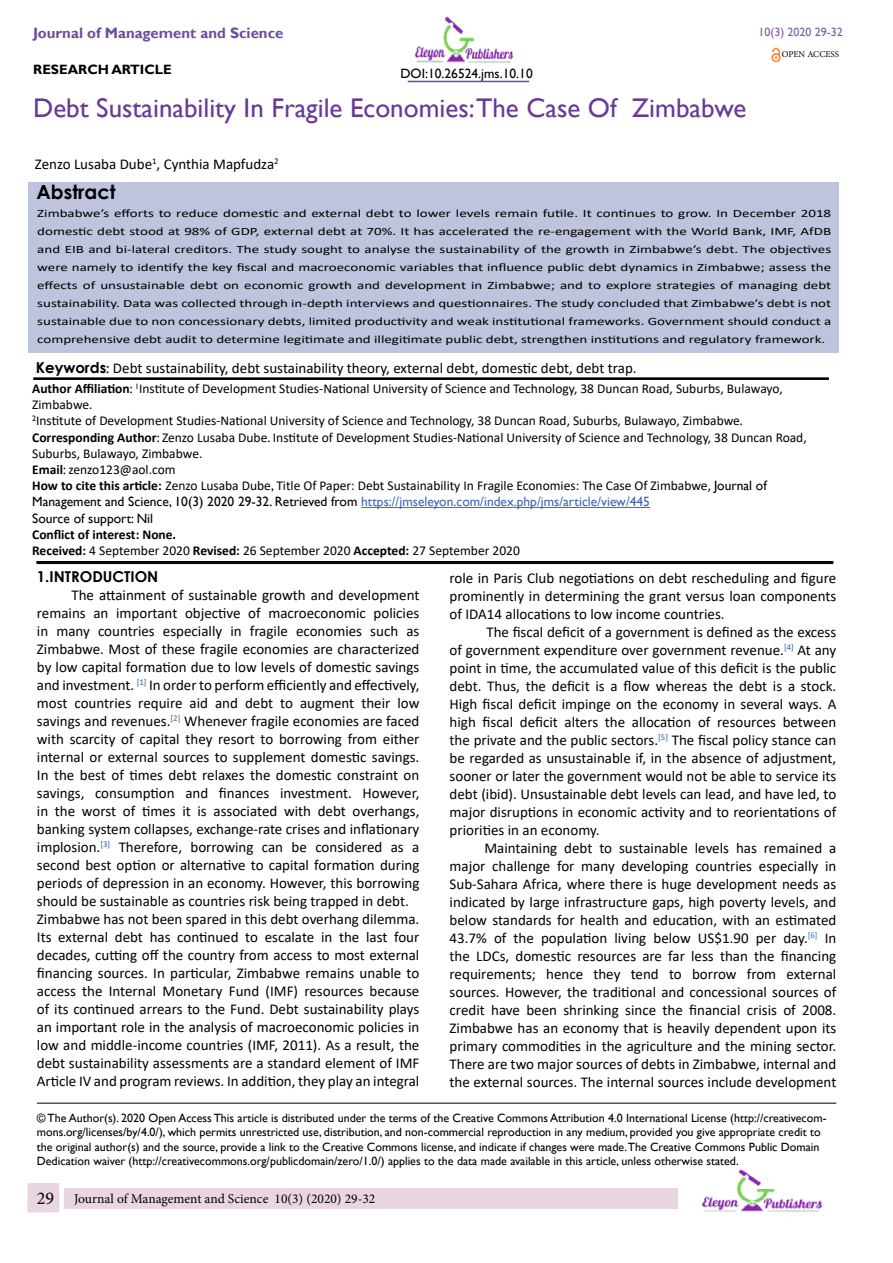
<style>
.page{position:relative;width:893px;height:1263px;background:#fff}
.page>*{position:absolute;margin:0;border:0;box-sizing:border-box;transform-origin:0 0}
.t1{font:27px "Gill Sans";color:#683a96}
.t2{font:700 19.5px "Century Gothic";color:#000}
.t3{font:15px/18px "Calibri";color:#000;text-align:justify}
.t4{font:700 15px "Gill Sans";color:#6b4fa0}
.t5{font:700 15px "Century Gothic";color:#000}
.t6{font:13.5px/16.2px "Calibri";color:#000}
.t7{font:13.5px "Minion Pro";color:#000}
.t8{font:13.5px "Gill Sans";color:#000}
.t9{font:700 13.5px "Calibri";color:#000}
.t10{font:700 13.5px "Gill Sans";color:#000}
.t11{font:12px/14.4px "Gill Sans";color:#000}
.t12{font:12px "Gill Sans";color:#7d58a5}
.t13{font:11.25px/18px "Calibri";color:#000;text-align:justify;scale:1.33 1}
.t14{font:9px "Minion Pro";color:#000}
.s1{font-family:"Century Gothic";font-weight:700}
.s2{font-family:"Gill Sans"}
.s3{font-weight:700}
.s4{font-family:"Gill Sans";color:#3f66b0}
.s5{font-size:18px}
</style>
<div class="page">
<img style="left:701px;top:1170px;width:122px;height:42px">
<div style="left:58px;top:1188px;width:620px;height:20px;background:#ead6e3"></div>
<div style="left:23px;top:1178px;width:41px;height:39px;background:#ead6e3;border:4px solid #fff"></div>
<div style="left:29px;top:182px;width:810px;height:170px;background:#bec3de"></div>
<hr style="left:361px;top:507px;width:289px;height:1px;background:#3f66b0">
<hr style="left:33px;top:378px;width:796px;height:1px;background:#000">
<hr style="left:33px;top:379px;width:796px;height:1px;background:#000">
<hr style="left:37px;top:561px;width:796px;height:1px;background:#000">
<hr style="left:37px;top:563px;width:796px;height:1px;background:#000">
<hr style="left:37px;top:562px;width:796px;height:1px;background:#000">
<hr style="left:408px;top:81px;width:121px;height:1px;background:#425aa9">
<img style="left:771px;top:47px;width:10px;height:16px">
<hr style="left:37px;top:1103px;width:799px;height:1px;background:#000">
<img style="left:414px;top:16px;width:100px;height:47px">
<p class="t4" style="left:33px;top:24px;width:252px">Journal of Management and Science</p>
<p class="t10" style="left:33px;top:61px;width:140px">RESEARCH ARTICLE</p>
<p class="t1" style="left:33px;top:92px;width:715px">Debt Sustainability In Fragile Economies:The Case Of Zimbabwe</p>
<p class="t8" style="left:400px;top:66px;width:134px">DOI:10.26524.jms.10.10</p>
<p class="t3" style="left:35px;top:154px;width:245px">Zenzo Lusaba Dube<sup>1</sup>, Cynthia Mapfudza<sup>2</sup></p>
<p class="t2" style="left:36px;top:177px;width:81px">Abstract</p>
<p class="t12" style="left:758px;top:25px;width:86px">10(3) 2020 29-32</p>
<p class="t14" style="left:782px;top:48px;width:59px">OPEN ACCESS</p>
<p class="t13" style="left:37px;top:203px;width:598px">Zimbabwe’s efforts to reduce domestic and external debt to lower levels remain futile. It continues to grow. In December 2018 domestic debt stood at 98% of GDP, external debt at 70%. It has accelerated the re-engagement with the World Bank, IMF, AfDB and EIB and bi-lateral creditors. The study sought to analyse the sustainability of the growth in Zimbabwe’s debt. The objectives were namely to identify the key fiscal and macroeconomic variables that influence public debt dynamics in Zimbabwe; assess the effects of unsustainable debt on economic growth and development in Zimbabwe; and to explore strategies of managing debt sustainability. Data was collected through in-depth interviews and questionnaires. The study concluded that Zimbabwe’s debt is not sustainable due to non concessionary debts, limited productivity and weak institutional frameworks. Government should conduct a comprehensive debt audit to determine legitimate and illegitimate public debt, strengthen institutions and regulatory framework.</p>
<p class="t3" style="left:36px;top:359px;width:602px"><span class="s1">Keywords</span><span class="s2">:</span> Debt sustainability, debt sustainability theory, external debt, domestic debt, debt trap.</p>
<p class="t6" style="left:32px;top:380px;width:752px"><span class="s3">Author Affiliation</span><span class="s2">:</span> <sup>1</sup>Institute of Development Studies-National University of Science and Technology, 38 Duncan Road, Suburbs, Bulawayo,<br>Zimbabwe.</p>
<p class="t6" style="left:32px;top:412px;width:712px"><sup>2</sup>Institute of Development Studies-National University of Science and Technology, 38 Duncan Road, Suburbs, Bulawayo, Zimbabwe<span class="s2">.</span></p>
<p class="t6" style="left:32px;top:429px;width:776px"><span class="s3">Corresponding Author</span><span class="s2">:</span> Zenzo Lusaba Dube<span class="s2">.</span> Institute of Development Studies-National University of Science and Technology, 38 Duncan Road,<br>Suburbs, Bulawayo, Zimbabwe.</p>
<p class="t6" style="left:32px;top:461px;width:145px"><span class="s3">Email</span><span class="s2">:</span> zenzo123@aol.com</p>
<p class="t6" style="left:32px;top:477px;width:736px"><span class="s3">How to cite this article:</span> Zenzo Lusaba Dube<span class="s2">,</span> Title Of Paper: Debt Sustainability In Fragile Economies: The Case Of Zimbabwe, <span class="s2">Journal of<br>Management and Science, 10(3) 2020 29-32. Retrieved from</span> <span class="s4">https://jmseleyon.com/index.php/jms/article/view/445</span></p>
<p class="t8" style="left:32px;top:510px;width:122px">Source of support: Nil</p>
<p class="t9" style="left:32px;top:525px;width:146px">Conflict of interest: None.</p>
<p class="t6" style="left:32px;top:542px;width:489px"><span class="s3">Received:</span> 4 September 2020 <span class="s3">Revised:</span> 26 September 2020 <span class="s3">Accepted:</span> 27 September 2020</p>
<p class="t5" style="left:37px;top:565px;width:123px">1.INTRODUCTION</p>
<p class="t3" style="left:37px;top:585px;width:384px;text-indent:35px">The attainment of sustainable growth and development remains an important objective of macroeconomic policies in many countries especially in fragile economies such as Zimbabwe. Most of these fragile economies are characterized by low capital formation due to low levels of domestic savings and investment. <sup>[1]</sup> In order to perform efficiently and effectively, most countries require aid and debt to augment their low savings and revenues.<sup>[2]</sup> Whenever fragile economies are faced with scarcity of capital they resort to borrowing from either internal or external sources to supplement domestic savings.<br>In the best of times debt relaxes the domestic constraint on savings, consumption and finances investment. However, in the worst of times it is associated with debt overhangs, banking system collapses, exchange-rate crises and inflationary implosion.<sup>[3]</sup> Therefore, borrowing can be considered as a second best option or alternative to capital formation during periods of depression in an economy. However, this borrowing should be sustainable as countries risk being trapped in debt.</p>
<p class="t3" style="left:37px;top:909px;width:384px">Zimbabwe has not been spared in this debt overhang dilemma.<br>Its external debt has continued to escalate in the last four decades, cutting off the country from access to most external financing sources. In particular, Zimbabwe remains unable to access the Internal Monetary Fund (IMF) resources because of its continued arrears to the Fund. Debt sustainability plays an important role in the analysis of macroeconomic policies in low and middle-income countries (IMF, 2011). As a result, the debt sustainability assessments are a standard element of IMF Article IV and program reviews. In addition, they play an integral</p>
<p class="t11" style="left:37px;top:1111px;width:791px">© The Author(s). 2020 Open Access This article is distributed under the terms of the Creative Commons Attribution 4.0 International License (http://creativecom&shy;mons.org/licenses/by/4.0/), which permits unrestricted use, distribution, and non-commercial reproduction in any medium, provided you give appropriate credit to the original author(s) and the source, provide a link to the Creative Commons license, and indicate if changes were made.The Creative Commons Public Domain Dedication waiver (http://creativecommons.org/publicdomain/zero/1.0/) applies to the data made available in this article, unless otherwise stated.</p>
<p class="t3" style="left:450px;top:568px;width:388px">role in Paris Club negotiations on debt rescheduling and figure prominently in determining the grant versus loan components of IDA14 allocations to low income countries.</p>
<p class="t3" style="left:450px;top:622px;width:388px;text-indent:37px">The fiscal deficit of a government is defined as the excess of government expenditure over government revenue.<sup>[4]</sup> At any point in time, the accumulated value of this deficit is the public debt. Thus, the deficit is a flow whereas the debt is a stock.<br>High fiscal deficit impinge on the economy in several ways. A high fiscal deficit alters the allocation of resources between the private and the public sectors.<sup>[5]</sup> The fiscal policy stance can be regarded as unsustainable if, in the absence of adjustment, sooner or later the government would not be able to service its debt (ibid). Unsustainable debt levels can lead, and have led, to major disruptions in economic activity and to reorientations of priorities in an economy.</p>
<p class="t3" style="left:450px;top:838px;width:388px;text-indent:35px">Maintaining debt to sustainable levels has remained a major challenge for many developing countries especially in Sub-Sahara Africa, where there is huge development needs as indicated by large infrastructure gaps, high poverty levels, and below standards for health and education, with an estimated 43.7% of the population living below US$1.90 per day.<sup>[6]</sup> In the LDCs, domestic resources are far less than the financing requirements; hence they tend to borrow from external sources. However, the traditional and concessional sources of credit have been shrinking since the financial crisis of 2008.<br>Zimbabwe has an economy that is heavily dependent upon its primary commodities in the agriculture and the mining sector.<br>There are two major sources of debts in Zimbabwe, internal and the external sources. The internal sources include development</p>
<p class="t7" style="left:37px;top:1190px;width:340px"><span class="s5">29</span> Journal of Management and Science 10(3) (2020) 29-32</p>
</div>
